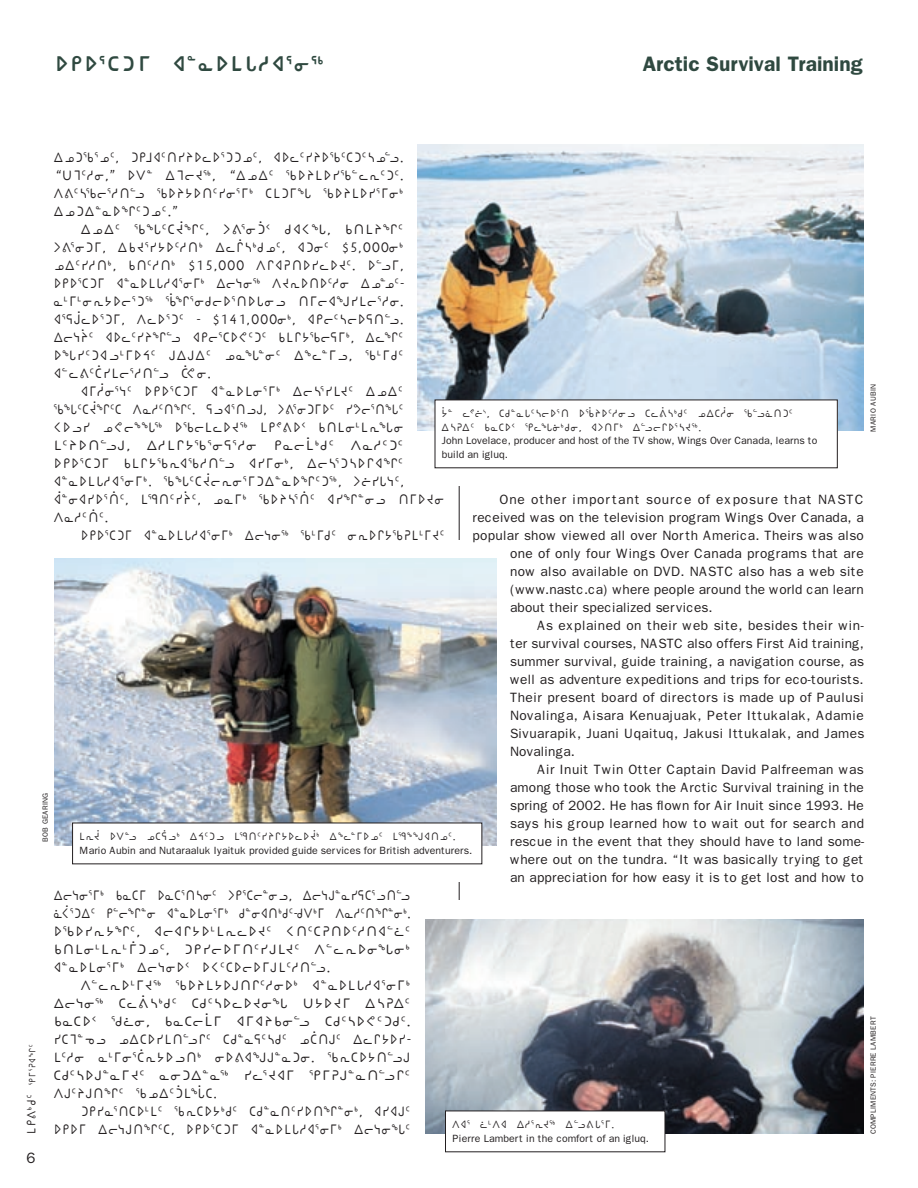
<style>
.page{position:relative;width:918px;height:1188px;background:#fff}
.page>*{position:absolute;margin:0;border:0;box-sizing:border-box;transform-origin:0 0}
._01-Header-e{font:600 21px "Franklin Gothic";color:#2f4940}
._01-Header-i{font:700 21px "Ai Pai Nunavik";color:#2f4940}
.t1{font:15px "Franklin Gothic";color:#231f20}
._04-BODY-e{font:13.5px/18px "Franklin Gothic";letter-spacing:.02em;color:#231f20;text-align:justify}
._04-BODY-i{font:13.5px/18px "Ai Pai Nunavik";letter-spacing:-.005em;color:#231f20;text-align:justify;scale:1.04 1}
._04-BODY-i-2{font:13.5px/18px "Ai Pai Nunavik";letter-spacing:-.005em;color:#231f20;text-align:justify}
._04-BODY-i-3{font:13.5px/18px "Ai Pai Nunavik";letter-spacing:-.005em;color:#231f20;text-align:justify;scale:.93 1}
._04-BODY-e-2{font:13.5px "Franklin Gothic";letter-spacing:.06em;color:#231f20}
._04-BODY-i-4{font:13.5px "Ai Pai Nunavik";letter-spacing:-.005em;color:#231f20;scale:.96 1}
._06-Caption-e{font:10.5px/13.5px "Franklin Gothic";color:#231f20}
._06-Caption-i{font:10.5px/13.5px "Ai Pai Nunavik";color:#231f20}
.t2{font:9px "Ai Pai Nunavik";color:#231f20}
._06-Photo_credit{font:7.5px "Franklin Gothic";color:#231f20}
.s1{font-size:12px}
</style>
<div class="page">
<hr style="left:459px;top:144px;width:1px;height:990px;background:#231f20">
<div style="left:446px;top:540px;width:26px;height:342px;background:#fff"></div>
<div style="left:446px;top:900px;width:26px;height:288px;background:#fff"></div>
<img style="left:425px;top:920px;width:439px;height:214px">
<div style="left:446px;top:1111px;width:219px;height:41px;background:#fff"></div>
<img style="left:418px;top:144px;width:446px;height:287px">
<div style="left:435px;top:400px;width:402px;height:68px;background:#fff"></div>
<img style="left:54px;top:558px;width:443px;height:288px">
<div style="left:73px;top:823px;width:409px;height:41px;background:#fff"></div>
<p class="_01-Header-i" style="left:55px;top:50px;width:273px">SRS3BGU X8NSMZHX3I6</p>
<p class="_01-Header-e" style="left:643px;top:52px;width:221px">Arctic Survival Training</p>
<p class="_04-BODY-i-2" style="left:54px;top:149px;width:352px">WKGC3K5, GRJX5TYPSMS3GGK5, XSM5YPSC5BG5NK9L. ‘ÖÀ5HI,’ SÑ8 WÀOJ6, ‘WKW5 CSPMSYC9ME5G5.<br>W[5NCO3HT9L CSP/ST5YI3U4 BMGUZ CSPMSY3UI4<br>WKGW8NSQ5GK5.’</p>
<p class="_04-BODY-i" style="left:54px;top:221px;width:339px;text-indent:27px">WKW5 CZ5BÔQ5, S[3I©2 FXXZ, VTMPQ5<br>S[3IGU, WVJ3Y/S5HT4 WMŒN4FK5, XGI5 R%,)))I4<br>KW5YHT4, VT5HT4 R!%,))) WQXDTSYMSJ5. S9LU, SRS3BGU X8NSMZHX3IU4 WOÃI6 WJESTS5HI WK8K5- N7U7IE/SO3G6 ÇQ3IFOS3TSZIL TUOXAYMO3HI.<br>X3CÅMS3GU, WMS3G5 - R!$!,)))I4, XRO5NOSCT9L.<br>WOÃº5 XSM5YPQ9L XRO3BS?5G5 VMQ/COCU4, WMQ5<br>SZY5GXL7USÈ5 AWAW5 KNZ8I5 W1M8UL, C7UF5<br>X9M[5ÌYMO3HT9L Ì?I.</p>
<p class="_04-BODY-i-2" style="left:54px;top:383px;width:393px;text-align:left;text-indent:27px">XU§I3Ã5 SRS3BGU X8NSMI3U4 WON3YMJ5 WKW5<br>CZ5BÔQ5B WNH5TQ5. CLX3TLA, S[3IGUS5 YKO3TZ5<br>XSLY K?O1Z6 SCOMMSJ6 MR{[S2 VTMI7MEZI M5PST9LA, WHMQ/C3IC3HI RNOΜ4F5 WNH5G5<br>SRS3BGU VMQ/CEXCHT9L XYUI4, WON3GNSQXQ5<br>X8NSMZHX3IU4. CZ5BÔOEI3UGW8NSQ5G6, SØYZÃ5, ᐋ8IXYS3ᑏ5, MÒT5Yº5, KNU4 CSPN3ᑏ5 XYQ8IL TUSJI WNH5ᑏ5.</p>
<p class="_04-BODY-i-4" style="left:81px;top:527px;width:381px">SRS3BGU X8NSMZHX3IU4 WOÃI6 C7UF5 IESQ/CDM7UJ5</p>
<p class="_06-Photo_credit" style="left:869px;top:432px;width:49px;rotate:-90deg">MARIO AUBIN</p>
<p class="_06-Caption-i" style="left:442px;top:407px;width:353px">÷8 M{Ø+, BF8NZ5NOS3T SÇPS5HIL BMᕖN4F5 KWB§I C9LˆTG5<br>WNDW5 VNBS2 EMZÎ4FI, XSTU4 W9LOQS3NJ6.</p>
<p class="_06-Caption-e" style="left:442px;top:434px;width:377px">John Lovelace, producer and host of the TV show, Wings Over Canada, learns to build an igluq.</p>
<p class="_04-BODY-e-2" style="left:500px;top:492px;width:366px">One other important source of exposure that NASTC</p>
<p class="_04-BODY-e" style="left:472px;top:509px;width:393px">received was on the television program Wings Over Canada, a</p>
<p class="_04-BODY-e" style="left:472px;top:527px;width:393px">popular show viewed all over North America. Theirs was also</p>
<p class="_04-BODY-e" style="left:510px;top:545px;width:355px">one of only four Wings Over Canada programs that are</p>
<p class="_04-BODY-e" style="left:510px;top:563px;width:355px">now also available on DVD. NASTC also has a web site</p>
<p class="_04-BODY-e" style="left:510px;top:581px;width:355px">(www.nastc.ca) where people around the world can learn</p>
<p class="_04-BODY-e" style="left:510px;top:599px;width:204px">about their specialized services.</p>
<p class="_04-BODY-e" style="left:510px;top:617px;width:356px;text-indent:27px">As explained on their web site, besides their win&shy;ter survival courses, NASTC also offers First Aid training, summer survival, guide training, a navigation course, as well as adventure expeditions and trips for eco-tourists.<br>Their present board of directors is made up of Paulusi Novalinga, Aisara Kenuajuak, Peter Ittukalak, Adamie Sivuarapik, Juani Uqaituq, Jakusi Ittukalak, and James Novalinga.</p>
<p class="_04-BODY-e" style="left:510px;top:761px;width:356px;text-indent:27px">Air Inuit Twin Otter Captain David Palfreeman was among those who took the Arctic Survival training in the spring of 2002. He has flown for Air Inuit since 1993. He says his group learned how to wait out for search and rescue in the event that they should have to land some&shy;where out on the tundra. “It was basically trying to get an appreciation for how easy it is to get lost and how to</p>
<p class="_06-Photo_credit" style="left:41px;top:842px;width:50px;rotate:-90deg">BOB GEARING</p>
<p class="_06-Caption-i" style="left:80px;top:830px;width:378px">MEÔ SÑ8L KBÇL4 WÈ5GL MÒT5YPQ/SMSÔ4 W1M8USK5 MÒ1AXTK5.</p>
<p class="_06-Caption-e" style="left:80px;top:844px;width:394px">Mario Aubin and Nutaraaluk Iyaituk provided guide services for British adventurers.</p>
<p class="t2" style="left:27px;top:1134px;width:92px;rotate:-90deg"><span class="s1">MR[4F5</span> EU3DXQ5</p>
<p class="t1" style="left:27px;top:1150px;width:10px">6</p>
<p class="_04-BODY-i-3" style="left:54px;top:887px;width:386px">WOÃI3U4 VNBU SNB3TNI5 SR3BO8IL, WOÃA8NYCB3LT9L ˆÙ3GW5 R9OQ8I X8NSMI3U4 F8IXT4F5-FÑ4U WNH5TQ8I4.<br>SCSYE/Q5, XOXQ/S7MEMSJ5 XT5BDTS5HTX9˜5<br>VTMI7ME7ÜGK5, GRYOSUT5YAMJ5 W9MESIZI4<br>X8NSMI3U4 WOÃIS2 SX5BSOSUAM5HT9L.</p>
<p class="_04-BODY-i" style="left:54px;top:977px;width:345px;text-indent:27px">W9MES7UJ6 CSPM/SATQ5HIS4 X8NSMZHX3IU4<br>WOÃI6 BMᕖN4F5 BF5NSMSJIZ Ö/SJU WNDW5<br>VNBS2 D˜I, VNBOΜU XUXPVI9L BF5NS?5GF5.<br>YBÀ8ÂL KWBSYMT9LQ5 BF8NC5NF5 KÌTA5 WMQ/SY-M5HI N7UI3ÌE/SLT4 IS[XAA8NGI. CEBS/T9LA BF5NSA8NUJ5 NIGW8N6 YM3JXU EUDA8NT9LQ5<br>WA5PATQ5 CKW5©M¯B.</p>
<p class="_04-BODY-i-2" style="left:54px;top:1103px;width:359px;text-align:right">GRYN3TBS7M5 CEBS/4F5 BF8NT5YSTQ8I4, XYXA5<br>SRSU WOÃATQ5B, SRS3BGU X8NSMZHX3IU4 WOÃIZ5</p>
<p class="_06-Caption-i" style="left:452px;top:1118px;width:164px">WX3 ˜7WX WH3EJ6 W9L[Z3U.</p>
<p class="_06-Caption-e" style="left:452px;top:1132px;width:198px">Pierre Lambert in the comfort of an igluq.</p>
<p class="_06-Photo_credit" style="left:869px;top:1134px;width:119px;rotate:-90deg">COMPLIMENTS: PIERRE LAMBERT</p>
</div>
